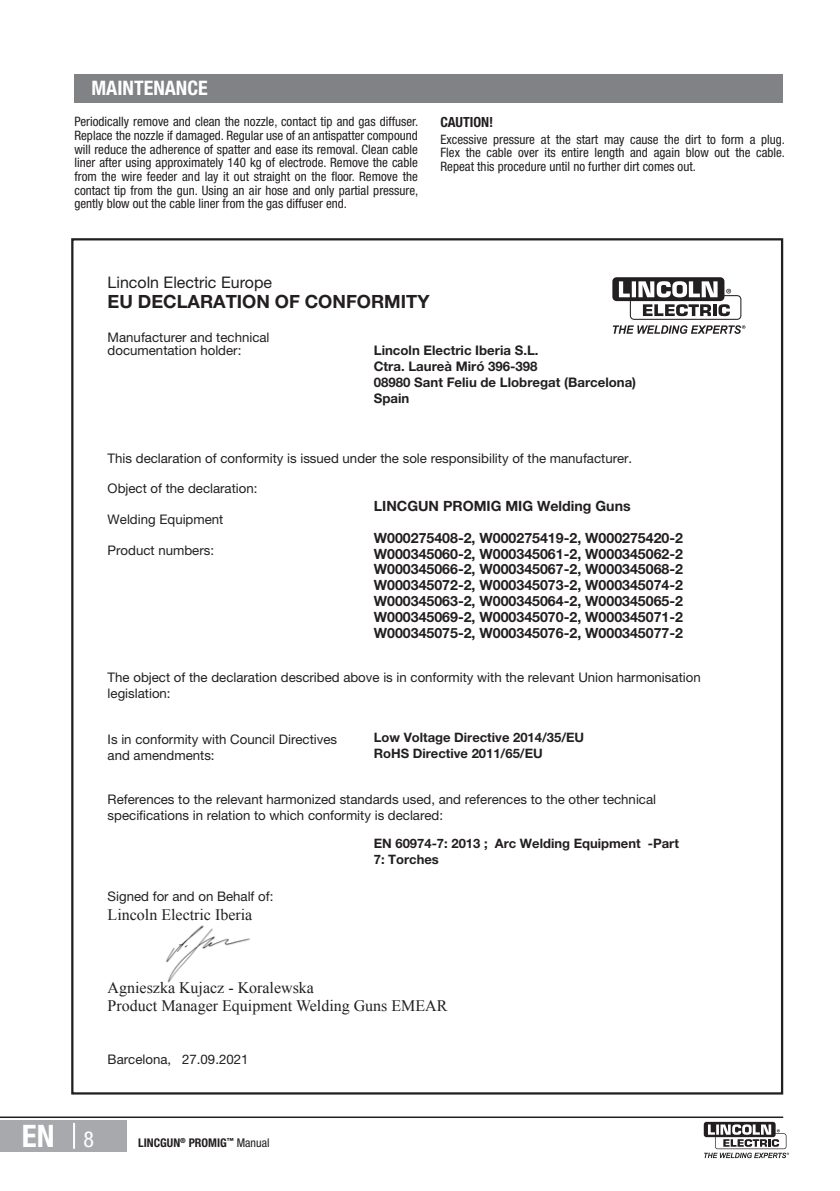
<style>
.page{position:relative;width:840px;height:1191px;background:#fff}
.page>*{position:absolute;margin:0;border:0;box-sizing:border-box;transform-origin:0 0}
.t1{font:700 condensed 31px "Helvetica Neue LT Pro";color:#fff}
.BELKA{font:700 condensed 20px "Helvetica Neue LT Pro";color:#fff}
.Tabelka{font:700 18.2px "Helvetica Neue LT Pro";color:#231f20}
.Tabelka-2{font:16px "Times New Roman";color:#231f20}
.Tabelka-3{font:16px "Helvetica Neue LT Pro";color:#231f20}
.Tabelka-4{font:700 14.2px "Helvetica Neue LT Pro";color:#231f20}
.akapit_bold{font:700 condensed 14px "Helvetica Neue LT Pro";color:#231f20}
.Tabelka-5{font:13.2px/16px "Helvetica Neue LT Pro";color:#231f20}
.Tabelka-6{font:700 13.2px "Helvetica Neue LT Pro";color:#231f20}
.t2{font:condensed 13px/13.6px "Helvetica Neue LT Pro";color:#231f20;text-align:justify}
.Tabelka-7{font:700 13px/16px "Helvetica Neue LT Pro";color:#231f20}
.t3{font:700 condensed 12px "Helvetica Neue LT Pro";color:#231f20}
.s1{font-weight:400;font-size:22px}
.s2{font-weight:400}
</style>
<div class="page">
<hr style="left:0;top:1116px;width:782px;height:2px;background:#231f20">
<div style="left:0;top:1120px;width:126px;height:31px;background:#a8a9ad"></div>
<hr style="left:73px;top:1123px;width:2px;height:25px;background:#fff">
<svg style="left:703px;top:1121px;width:85px;height:37px"></svg>
<img style="left:166px;top:925px;width:84px;height:58px">
<svg style="left:612px;top:277px;width:133px;height:57px"></svg>
<div style="left:74px;top:74px;width:708px;height:29px;background:#808285"></div>
<p class="BELKA" style="left:91px;top:76px;width:118px">MAINTENANCE</p>
<p class="t2" style="left:74px;top:115px;width:345px">Periodically remove and clean the nozzle, contact tip and gas diffuser.<br>Replace the nozzle if damaged. Regular use of an antispatter compound will reduce the adherence of spatter and ease its removal. Clean cable liner after using approximately 140 kg of electrode. Remove the cable from the wire feeder and lay it out straight on the floor. Remove the contact tip from the gun. Using an air hose and only partial pressure, gently blow out the cable liner from the gas diffuser end.</p>
<p class="akapit_bold" style="left:440px;top:114px;width:54px">CAUTION!</p>
<p class="t2" style="left:440px;top:132px;width:346px">Excessive pressure at the start may cause the dirt to form a plug.<br>Flex the cable over its entire length and again blow out the cable.<br>Repeat this procedure until no further dirt comes out.</p>
<p class="Tabelka-3" style="left:108px;top:273px;width:166px">Lincoln Electric Europe</p>
<p class="Tabelka" style="left:108px;top:291px;width:323px">EU DECLARATION OF CONFORMITY</p>
<p class="Tabelka-5" style="left:108px;top:330px;width:163px;line-height:13.6px">Manufacturer and technical documentation holder:</p>
<p class="Tabelka-6" style="left:373px;top:342px;width:166px">Lincoln Electric Iberia S.L.</p>
<p class="Tabelka-6" style="left:373px;top:358px;width:165px">Ctra. Laureà Miró 396-398</p>
<p class="Tabelka-6" style="left:373px;top:374px;width:264px">08980 Sant Feliu de Llobregat (Barcelona)</p>
<p class="Tabelka-6" style="left:373px;top:390px;width:37px">Spain</p>
<p class="Tabelka-5" style="left:108px;top:450px;width:526px">This declaration of conformity is issued under the sole responsibility of the manufacturer.</p>
<p class="Tabelka-5" style="left:108px;top:480px;width:151px">Object of the declaration:</p>
<p class="Tabelka-5" style="left:108px;top:511px;width:117px">Welding Equipment</p>
<p class="Tabelka-5" style="left:108px;top:542px;width:108px">Product numbers:</p>
<p class="Tabelka-4" style="left:373px;top:497px;width:258px">LINCGUN PROMIG MIG Welding Guns</p>
<p class="Tabelka-4" style="left:373px;top:529px;width:310px">W000275408-2, W000275419-2, W000275420-2</p>
<p class="Tabelka-4" style="left:373px;top:544px;width:310px">W000345060-2, W000345061-2, W000345062-2</p>
<p class="Tabelka-4" style="left:373px;top:560px;width:310px">W000345066-2, W000345067-2, W000345068-2</p>
<p class="Tabelka-4" style="left:373px;top:576px;width:310px">W000345072-2, W000345073-2, W000345074-2</p>
<p class="Tabelka-4" style="left:373px;top:592px;width:310px">W000345063-2, W000345064-2, W000345065-2</p>
<p class="Tabelka-4" style="left:373px;top:608px;width:310px">W000345069-2, W000345070-2, W000345071-2</p>
<p class="Tabelka-4" style="left:373px;top:624px;width:310px">W000345075-2, W000345076-2, W000345077-2</p>
<p class="Tabelka-5" style="left:108px;top:669px;width:594px">The object of the declaration described above is in conformity with the relevant Union harmonisation legislation:</p>
<p class="Tabelka-5" style="left:108px;top:730px;width:231px">Is in conformity with Council Directives and amendments:</p>
<p class="Tabelka-7" style="left:373px;top:729px;width:212px">Low Voltage Directive 2014/35/EU</p>
<p class="Tabelka-7" style="left:373px;top:745px;width:170px">RoHS Directive 2011/65/EU</p>
<p class="Tabelka-5" style="left:108px;top:791px;width:549px">References to the relevant harmonized standards used, and references to the other technical specifications in relation to which conformity is declared:</p>
<p class="Tabelka-7" style="left:373px;top:834px;width:306px">EN 60974-7: 2013 ; Arc Welding Equipment -Part<br>7: Torches</p>
<p class="Tabelka-5" style="left:108px;top:887px;width:167px">Signed for and on Behalf of:</p>
<p class="Tabelka-2" style="left:108px;top:904px;width:146px">Lincoln Electric Iberia</p>
<p class="Tabelka-2" style="left:108px;top:976px;width:208px">Agnieszka Kujacz - Koralewska</p>
<p class="Tabelka-2" style="left:108px;top:994px;width:341px">Product Manager Equipment Welding Guns EMEAR</p>
<p class="Tabelka-5" style="left:108px;top:1050px;width:142px">Barcelona, 27.09.2021</p>
<h1 class="t1" style="left:22px;top:1117px;width:74px">EN <span class="s1">8</span></h1>
<p class="t3" style="left:138px;top:1135px;width:133px">LINCGUN<sup>®</sup> PROMIG<sup>™</sup> <span class="s2">Manual</span></p>
</div>
